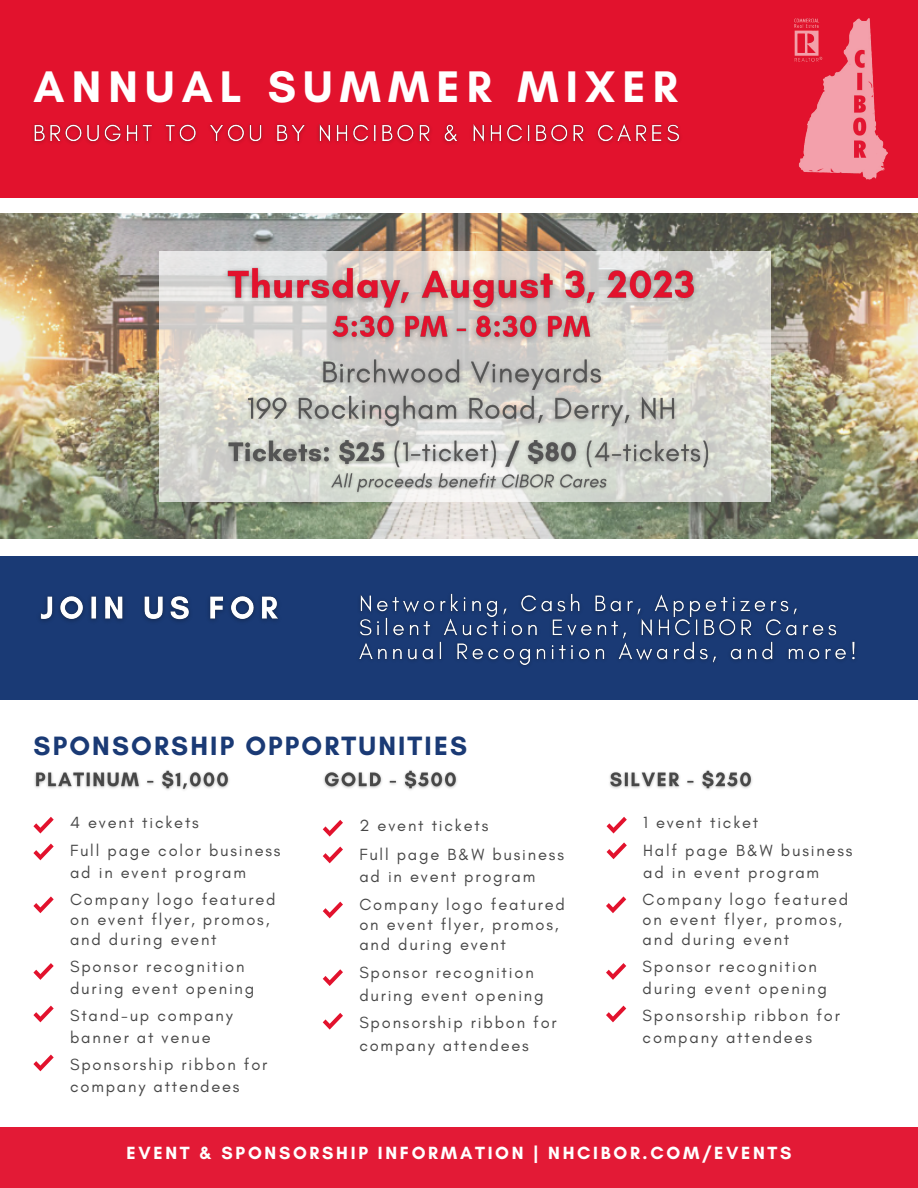
<style>
.page{position:relative;width:918px;height:1188px;background:#fff}
.page>*{position:absolute;margin:0;border:0;box-sizing:border-box;transform-origin:0 0}
.t1{font:700 45px "Glacial Indifference";letter-spacing:.16em;color:#fff}
.t2{font:700 27px "Glacial Indifference";letter-spacing:.08em;color:#1a3a75}
.t3{font:700 18px "Glacial Indifference";letter-spacing:.15em;color:#fff}
.t4{font:16.5px/22.5px "Glacial Indifference";letter-spacing:.11em;color:#474747}
</style>
<div class="page">
<img style="left:0;top:214px;width:918px;height:325px">
<div style="left:0;top:0;width:918px;height:197px;background:#e2122d"></div>
<div style="left:0;top:1127px;width:918px;height:61px;background:#e31a36"></div>
<div style="left:0;top:556px;width:918px;height:143px;background:#1a3a75"></div>
<img style="left:794px;top:18px;width:94px;height:162px">
<svg style="left:159px;top:251px;width:612px;height:251px"></svg>
<img style="left:40px;top:596px;width:238px;height:26px">
<img style="left:33px;top:124px;width:648px;height:20px">
<img style="left:217px;top:252px;width:490px;height:104px">
<img style="left:238px;top:347px;width:447px;height:81px">
<img style="left:221px;top:428px;width:497px;height:48px">
<img style="left:327px;top:465px;width:285px;height:32px">
<svg style="left:34px;top:817px;width:20px;height:17px"></svg>
<svg style="left:34px;top:896px;width:20px;height:17px"></svg>
<svg style="left:34px;top:963px;width:20px;height:17px"></svg>
<svg style="left:34px;top:1006px;width:20px;height:16px"></svg>
<svg style="left:34px;top:1055px;width:20px;height:16px"></svg>
<svg style="left:323px;top:820px;width:20px;height:17px"></svg>
<svg style="left:323px;top:902px;width:20px;height:16px"></svg>
<svg style="left:323px;top:969px;width:20px;height:17px"></svg>
<svg style="left:323px;top:1013px;width:20px;height:17px"></svg>
<svg style="left:606px;top:896px;width:20px;height:17px"></svg>
<svg style="left:606px;top:963px;width:20px;height:17px"></svg>
<svg style="left:606px;top:1006px;width:20px;height:16px"></svg>
<svg style="left:34px;top:844px;width:20px;height:16px"></svg>
<svg style="left:323px;top:847px;width:20px;height:16px"></svg>
<svg style="left:607px;top:842px;width:20px;height:17px"></svg>
<img style="left:34px;top:770px;width:195px;height:20px">
<img style="left:323px;top:770px;width:134px;height:20px">
<img style="left:609px;top:770px;width:143px;height:20px">
<svg style="left:607px;top:817px;width:20px;height:17px"></svg>
<img style="left:359px;top:593px;width:496px;height:73px">
<p class="t1" style="left:34px;top:59px;width:646px">ANNUAL SUMMER MIXER</p>
<p class="t2" style="left:34px;top:729px;width:435px">SPONSORSHIP OPPORTUNITIES</p>
<p class="t4" style="left:70px;top:811px;width:130px">4 event tickets</p>
<p class="t4" style="left:359px;top:814px;width:131px">2 event tickets</p>
<p class="t4" style="left:643px;top:811px;width:117px">1 event ticket</p>
<p class="t4" style="left:70px;top:839px;width:212px">Full page color business ad in event program</p>
<p class="t4" style="left:359px;top:843px;width:206px">Full page B&amp;W business ad in event program</p>
<p class="t4" style="left:643px;top:839px;width:211px">Half page B&amp;W business ad in event program</p>
<p class="t4" style="left:70px;top:889px;width:207px;line-height:20.2px">Company logo featured on event flyer, promos, and during event</p>
<p class="t4" style="left:70px;top:955px;width:186px">Sponsor recognition during event opening</p>
<p class="t4" style="left:70px;top:1004px;width:164px">Stand-up company banner at venue</p>
<p class="t4" style="left:70px;top:1053px;width:199px">Sponsorship ribbon for company attendees</p>
<p class="t4" style="left:359px;top:894px;width:207px;line-height:20.2px">Company logo featured on event flyer, promos, and during event</p>
<p class="t4" style="left:359px;top:961px;width:186px">Sponsor recognition during event opening</p>
<p class="t4" style="left:359px;top:1011px;width:199px">Sponsorship ribbon for company attendees</p>
<p class="t4" style="left:643px;top:889px;width:207px;line-height:20.2px">Company logo featured on event flyer, promos, and during event</p>
<p class="t4" style="left:643px;top:955px;width:186px">Sponsor recognition during event opening</p>
<p class="t4" style="left:643px;top:1004px;width:199px">Sponsorship ribbon for company attendees</p>
<p class="t3" style="left:126px;top:1142px;width:667px">EVENT &amp; SPONSORSHIP INFORMATION | NHCIBOR.COM/EVENTS</p>
</div>
